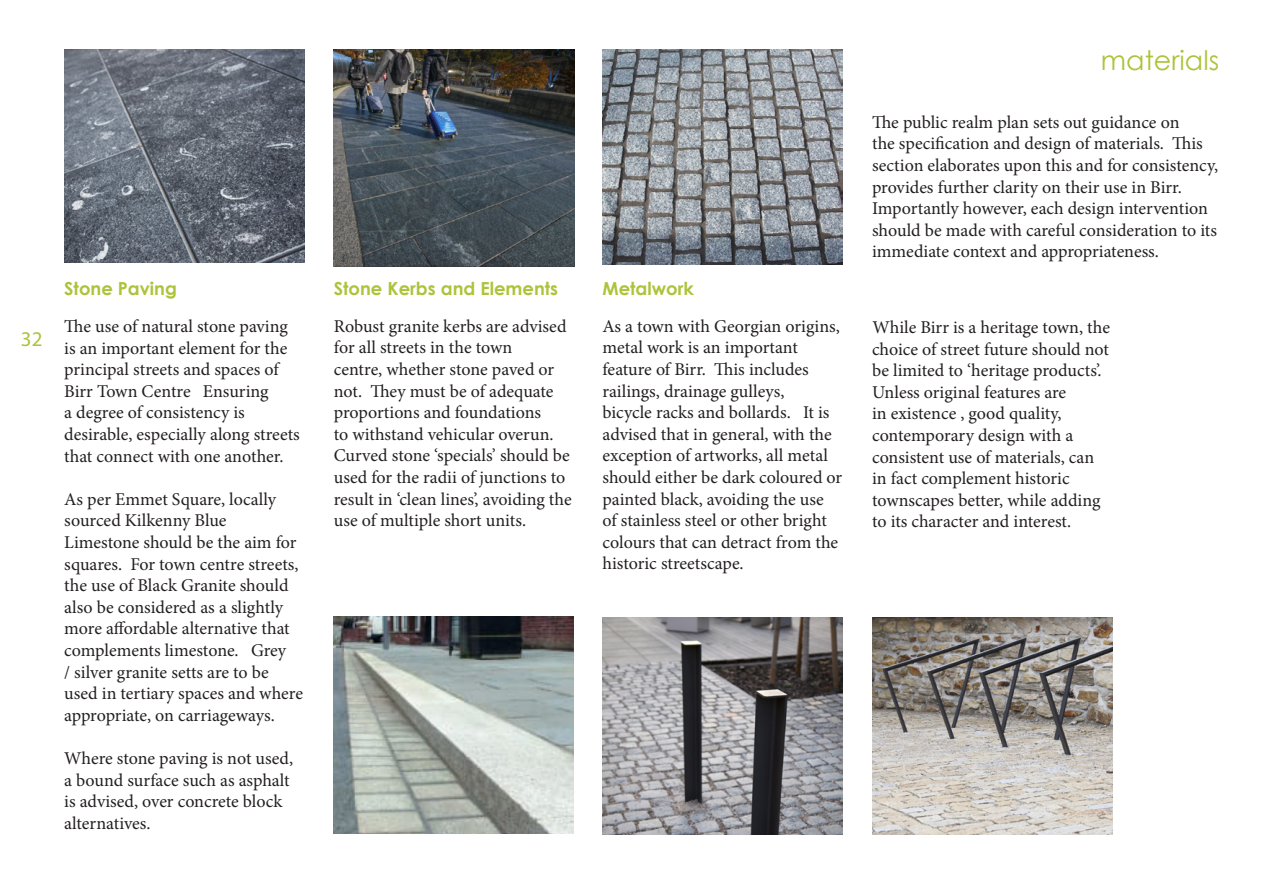
<style>
.page{position:relative;width:1263px;height:893px;background:#fff}
.page>*{position:absolute;margin:0;border:0;box-sizing:border-box;transform-origin:0 0}
.t1{font:27px "Century Gothic";color:#adc339}
.t2{font:21px "Myriad Pro";color:#adc339}
.t3{font:18px/21.6px "Minion Pro";color:#231f20}
.t4{font:700 18px "Century Gothic";color:#adc339}
</style>
<div class="page">
<img style="left:334px;top:617px;width:239px;height:216px">
<img style="left:334px;top:50px;width:240px;height:217px">
<img style="left:64px;top:50px;width:240px;height:212px">
<img style="left:602px;top:50px;width:241px;height:214px">
<img style="left:602px;top:617px;width:241px;height:218px">
<img style="left:872px;top:617px;width:240px;height:218px">
<p class="t2" style="left:21px;top:326px;width:23px">32</p>
<p class="t4" style="left:64px;top:275px;width:114px">Stone Paving</p>
<p class="t3" style="left:64px;top:316px;width:237px">The use of natural stone paving is an important element for the principal streets and spaces of<br>Birr Town Centre Ensuring<br>a degree of consistency is desirable, especially along streets that connect with one another.</p>
<p class="t3" style="left:64px;top:488px;width:240px">As per Emmet Square, locally sourced Kilkenny Blue<br>Limestone should be the aim for squares. For town centre streets, the use of Black Granite should also be considered as a slightly more affordable alternative that complements limestone. Grey<br>/ silver granite setts are to be used in tertiary spaces and where appropriate, on carriageways.</p>
<p class="t3" style="left:64px;top:748px;width:230px">Where stone paving is not used, a bound surface such as asphalt is advised, over concrete block alternatives.</p>
<p class="t4" style="left:334px;top:275px;width:226px">Stone Kerbs and Elements</p>
<p class="t3" style="left:334px;top:315px;width:239px">Robust granite kerbs are advised for all streets in the town<br>centre, whether stone paved or not. They must be of adequate proportions and foundations<br>to withstand vehicular overun.<br>Curved stone ‘specials’ should be used for the radii of junctions to result in ‘clean lines’, avoiding the use of multiple short units.</p>
<p class="t4" style="left:602px;top:275px;width:93px">Metalwork</p>
<p class="t3" style="left:602px;top:315px;width:241px">As a town with Georgian origins, metal work is an important feature of Birr. This includes railings, drainage gulleys,<br>bicycle racks and bollards. It is advised that in general, with the exception of artworks, all metal should either be dark coloured or painted black, avoiding the use of stainless steel or other bright colours that can detract from the historic streetscape.</p>
<p class="t1" style="left:1101px;top:41px;width:120px">materials</p>
<p class="t3" style="left:872px;top:111px;width:348px">The public realm plan sets out guidance on<br>the specification and design of materials. This section elaborates upon this and for consistency, provides further clarity on their use in Birr.<br>Importantly however, each design intervention should be made with careful consideration to its immediate context and appropriateness.</p>
<p class="t3" style="left:872px;top:316px;width:45px">While</p>
<p class="t3" style="left:872px;top:317px;width:240px;text-indent:32px">i Birr is a heritage town, the choice of street future should not be limited to ‘heritage products’.<br>Unless original features are<br>in existence , good quality, contemporary design with a consistent use of materials, can in fact complement historic townscapes better, while adding to its character and interest.</p>
</div>
